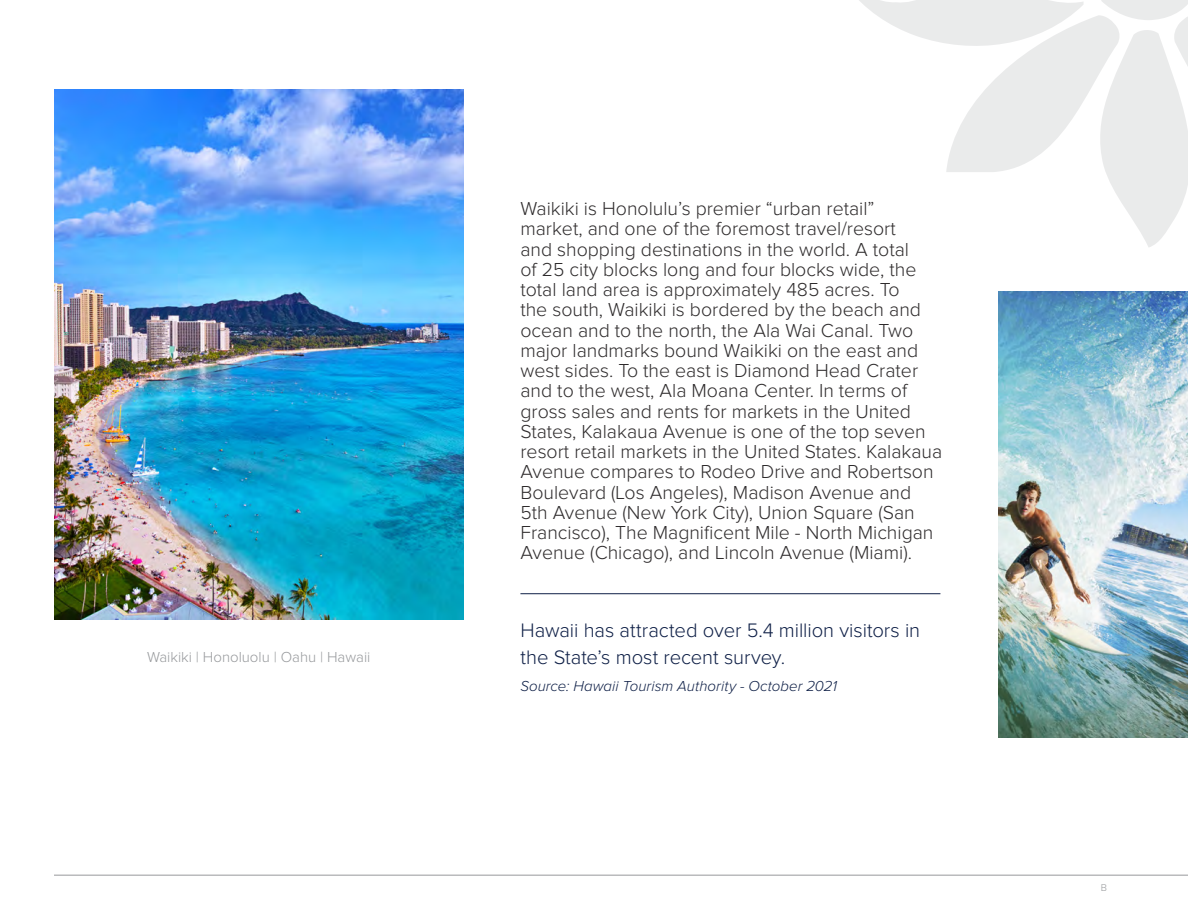
<style>
.page{position:relative;width:1188px;height:918px;background:#fff}
.page>*{position:absolute;margin:0;border:0;box-sizing:border-box;transform-origin:0 0}
.callout{font:300 20.25px/27px "Proxima Nova";letter-spacing:-.005em;color:#0f2047}
.body_copy{font:300 19.5px/20.2px "Proxima Nova";color:#2e2b2c}
.callout-2{font:italic 300 15px "Proxima Nova";letter-spacing:.005em;color:#0f2047}
.photo_caption{font:300 15px "Proxima Nova";color:#97999c}
.t1{font:300 10.2px "Proxima Nova";color:#97999c}
</style>
<div class="page">
<svg style="left:859px;top:0;width:329px;height:247px"></svg>
<img style="left:54px;top:90px;width:410px;height:529px">
<hr style="left:520px;top:593px;width:420px;height:1px;background:#0f2047">
<img style="left:998px;top:291px;width:190px;height:447px">
<hr style="left:54px;top:875px;width:1134px;height:1px;background:#97999c">
<p class="photo_caption" style="left:147px;top:650px;width:225px">Waikiki | Honoluolu | Oahu | Hawaii</p>
<p class="body_copy" style="left:520px;top:199px;width:423px">Waikiki is Honolulu’s premier “urban retail”<br>market, and one of the foremost travel/resort<br>and shopping destinations in the world. A total<br>of 25 city blocks long and four blocks wide, the total land area is approximately 485 acres. To<br>the south, Waikiki is bordered by the beach and ocean and to the north, the Ala Wai Canal. Two major landmarks bound Waikiki on the east and west sides. To the east is Diamond Head Crater and to the west, Ala Moana Center. In terms of gross sales and rents for markets in the United States, Kalakaua Avenue is one of the top seven resort retail markets in the United States. Kalakaua Avenue compares to Rodeo Drive and Robertson Boulevard (Los Angeles), Madison Avenue and 5th Avenue (New York City), Union Square (San Francisco), The Magnificent Mile - North Michigan Avenue (Chicago), and Lincoln Avenue (Miami).</p>
<p class="callout" style="left:520px;top:617px;width:401px">Hawaii has attracted over 5.4 million visitors in the State’s most recent survey.</p>
<p class="callout-2" style="left:520px;top:679px;width:318px">Source: Hawaii Tourism Authority - October 2021</p>
<p class="t1" style="left:1101px;top:883px;width:6px">b</p>
</div>
